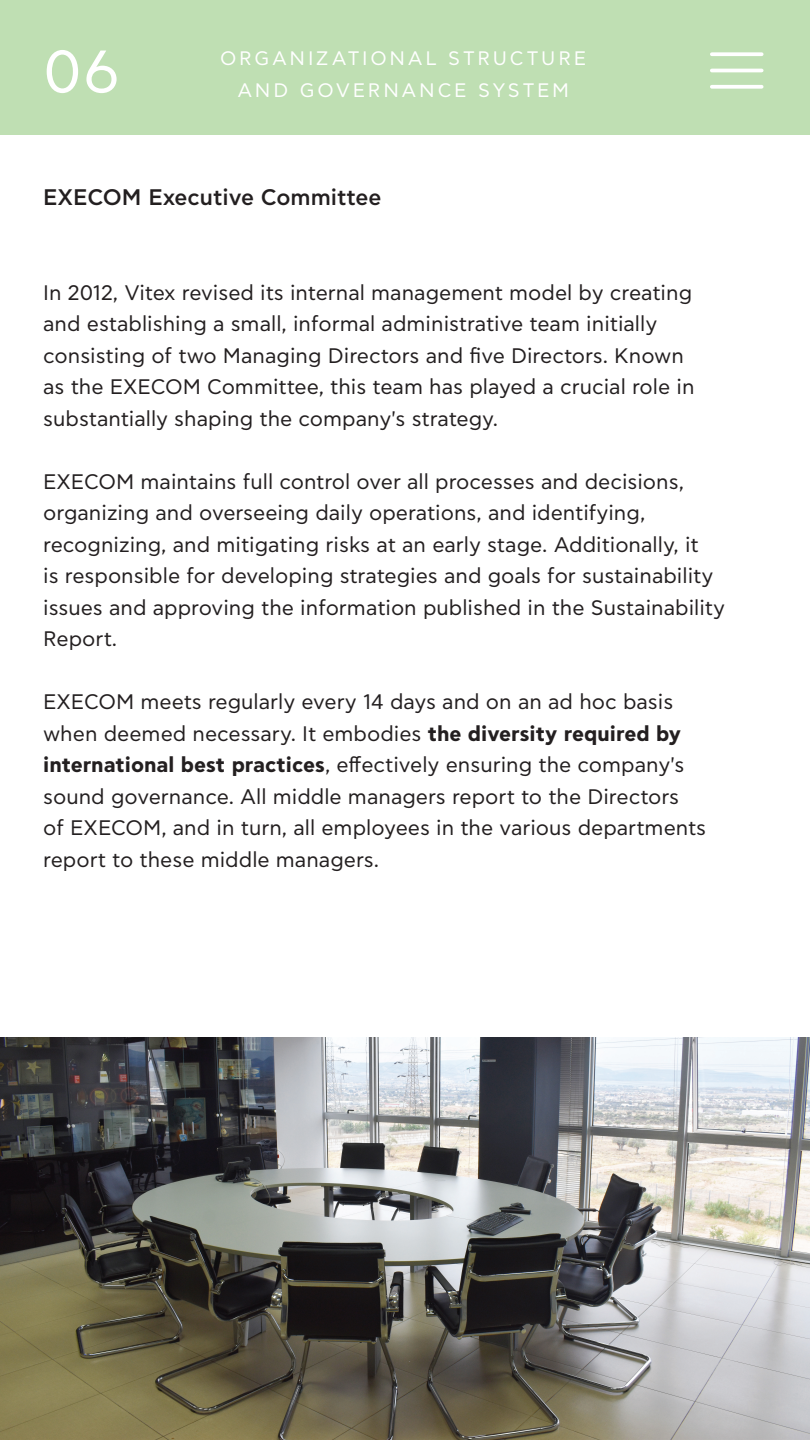
<style>
.page{position:relative;width:810px;height:1440px;background:#fff}
.page>*{position:absolute;margin:0;border:0;box-sizing:border-box;transform-origin:0 0}
.t1{font:60px "CF Asty Std";color:#fff}
.t2{font:500 22.5px "CF Asty Std";color:#231f20}
.t3{font:21px/31.5px "CF Asty Std";color:#231f20}
.t4{font:19.5px/32.2px "CF Asty Std";letter-spacing:.14em;color:#fff;text-align:center}
.s1{font-weight:700}
</style>
<div class="page">
<div style="left:0;top:0;width:810px;height:135px;background:#bfdfb3"></div>
<img style="left:0;top:1037px;width:809px;height:403px">
<svg style="left:712px;top:52px;width:50px;height:4px"></svg>
<hr style="left:712px;top:69px;width:50px;height:3px;background:#fff">
<svg style="left:712px;top:85px;width:50px;height:4px"></svg>
<h1 class="t1" style="left:43px;top:38px;width:78px">06</h1>
<p class="t4" style="left:220px;top:43px;width:368px">ORGANIZATIONAL STRUCTURE<br>AND GOVERNANCE SYSTEM</p>
<p class="t2" style="left:43px;top:185px;width:340px">EXECOM Executive Committee</p>
<p class="t3" style="left:43px;top:278px;width:653px">In 2012, Vitex revised its internal management model by creating and establishing a small, informal administrative team initially consisting of two Managing Directors and five Directors. Known as the EXECOM Committee, this team has played a crucial role in substantially shaping the company's strategy.</p>
<p class="t3" style="left:43px;top:467px;width:683px">EXECOM maintains full control over all processes and decisions, organizing and overseeing daily operations, and identifying, recognizing, and mitigating risks at an early stage. Additionally, it<br>is responsible for developing strategies and goals for sustainability issues and approving the information published in the Sustainability Report.</p>
<p class="t3" style="left:43px;top:687px;width:665px">EXECOM meets regularly every 14 days and on an ad hoc basis when deemed necessary. It embodies <span class="s1">the diversity required by international best practices</span>, effectively ensuring the company's sound governance. All middle managers report to the Directors<br>of EXECOM, and in turn, all employees in the various departments report to these middle managers.</p>
</div>
